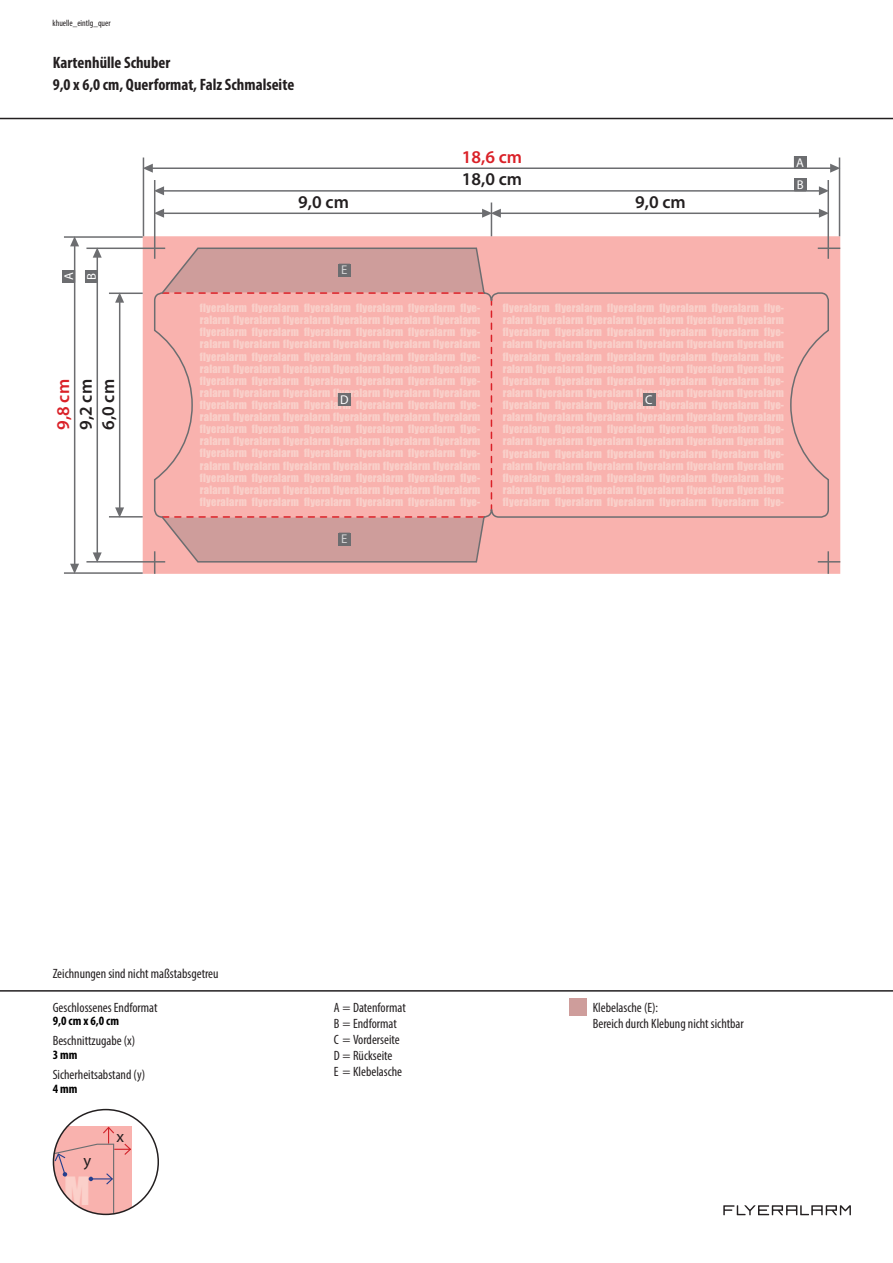
<style>
.page{position:relative;width:893px;height:1263px;background:#fff}
.page>*{position:absolute;margin:0;border:0;box-sizing:border-box;transform-origin:0 0}
.t1{font:36px "Impact";color:#fbd0ca}
.t2{font:600 18px/22.4px "Myriad Pro";color:#231f20}
.t3{font:600 18px "Myriad Pro";color:#da2128}
.t4{font:700 condensed 16.5px "Myriad Pro";color:#231f20}
.t5{font:16.5px "Myriad Pro";color:#231f20}
.t6{font:condensed 13.5px/16.2px "Myriad Pro";color:#231f20}
.t7{font:700 condensed 12.75px "Myriad Pro";color:#000}
.t8{font:12.75px "Myriad Pro";color:#fff}
.t9{font:10.5px/12.1px "Impact";letter-spacing:.02em;color:#fad0ca;text-align:justify}
.t10{font:condensed 9px "Myriad Pro";color:#231f20}
</style>
<div class="page">
<hr style="left:0;top:118px;width:893px;height:1px;background:#231f20">
<hr style="left:0;top:990px;width:893px;height:1px;background:#231f20">
<svg style="left:723px;top:1205px;width:128px;height:10px"></svg>
<svg style="left:53px;top:1126px;width:79px;height:88px;background:#eeb2b0"></svg>
<div style="left:53px;top:1109px;width:106px;height:106px;border:2px solid #231f20;border-radius:50%"></div>
<div style="left:570px;top:998px;width:17px;height:17px;background:#ce9d9b"></div>
<div style="left:143px;top:236px;width:697px;height:338px;background:#f9b2ae"></div>
<hr style="left:143px;top:158px;width:1px;height:78px;background:#6c6d70">
<hr style="left:64px;top:236px;width:79px;height:2px;background:#6c6d70">
<hr style="left:154px;top:180px;width:1px;height:79px;background:#6c6d70">
<hr style="left:64px;top:572px;width:79px;height:2px;background:#6c6d70">
<hr style="left:86px;top:561px;width:79px;height:2px;background:#6c6d70">
<hr style="left:109px;top:516px;width:34px;height:2px;background:#6c6d70">
<hr style="left:109px;top:293px;width:34px;height:1px;background:#6c6d70">
<hr style="left:491px;top:203px;width:1px;height:33px;background:#6c6d70">
<hr style="left:86px;top:248px;width:79px;height:1px;background:#6c6d70">
<hr style="left:818px;top:561px;width:22px;height:2px;background:#6c6d70">
<hr style="left:827px;top:180px;width:2px;height:79px;background:#6c6d70">
<hr style="left:827px;top:551px;width:2px;height:23px;background:#6c6d70">
<hr style="left:839px;top:158px;width:1px;height:78px;background:#6c6d70">
<div style="left:794px;top:156px;width:12px;height:13px;background:#6c6d70"></div>
<div style="left:62px;top:270px;width:13px;height:13px;background:#6c6d70"></div>
<div style="left:794px;top:179px;width:12px;height:12px;background:#6c6d70"></div>
<div style="left:85px;top:270px;width:13px;height:13px;background:#6c6d70"></div>
<svg style="left:153px;top:247px;width:677px;height:316px"></svg>
<hr style="left:163px;top:190px;width:657px;height:2px;background:#6c6d70">
<svg style="left:155px;top:186px;width:9px;height:9px"></svg>
<svg style="left:819px;top:186px;width:9px;height:9px"></svg>
<hr style="left:500px;top:213px;width:320px;height:1px;background:#6c6d70">
<svg style="left:819px;top:209px;width:9px;height:9px"></svg>
<hr style="left:163px;top:213px;width:320px;height:1px;background:#6c6d70">
<svg style="left:155px;top:209px;width:9px;height:9px"></svg>
<svg style="left:482px;top:209px;width:19px;height:9px"></svg>
<hr style="left:97px;top:257px;width:1px;height:297px;background:#6c6d70">
<svg style="left:93px;top:552px;width:9px;height:11px"></svg>
<svg style="left:93px;top:249px;width:9px;height:9px"></svg>
<hr style="left:119px;top:302px;width:1px;height:207px;background:#6c6d70">
<svg style="left:115px;top:507px;width:9px;height:11px"></svg>
<svg style="left:115px;top:294px;width:9px;height:9px"></svg>
<hr style="left:152px;top:167px;width:679px;height:2px;background:#6c6d70">
<svg style="left:144px;top:164px;width:9px;height:9px"></svg>
<svg style="left:830px;top:164px;width:9px;height:9px"></svg>
<hr style="left:74px;top:245px;width:1px;height:320px;background:#6c6d70">
<svg style="left:70px;top:564px;width:9px;height:10px"></svg>
<svg style="left:70px;top:236px;width:9px;height:10px"></svg>
<p class="t10" style="left:52px;top:17px;width:60px">khuelle_eintlg_quer</p>
<h3 class="t4" style="left:53px;top:52px;width:119px">Kartenhülle Schuber</h3>
<h3 class="t4" style="left:53px;top:74px;width:243px">9,0 x 6,0 cm, Querformat, Falz Schmalseite</h3>
<p class="t8" style="left:61px;top:280px;width:9px;rotate:-90deg">A</p>
<p class="t8" style="left:84px;top:280px;width:8px;rotate:-90deg">B</p>
<h2 class="t3" style="left:52px;top:430px;width:52px;rotate:-90deg">9,8 cm</h2>
<h2 class="t2" style="left:74px;top:430px;width:52px;rotate:-90deg">9,2 cm<br>6,0 cm</h2>
<h2 class="t3" style="left:462px;top:145px;width:62px">18,6 cm</h2>
<h2 class="t2" style="left:462px;top:168px;width:62px">18,0 cm</h2>
<h2 class="t2" style="left:298px;top:190px;width:52px">9,0 cm</h2>
<h2 class="t2" style="left:635px;top:190px;width:52px">9,0 cm</h2>
<p class="t8" style="left:796px;top:155px;width:9px">A</p>
<p class="t8" style="left:797px;top:177px;width:8px">B</p>
<p class="t8" style="left:341px;top:262px;width:8px">E</p>
<p class="t9" style="left:200px;top:302px;width:282px">flyeralarm flyeralarm flyeralarm flyeralarm flyeralarm flye&shy;ralarm flyeralarm flyeralarm flyeralarm flyeralarm flyeralarm flyeralarm flyeralarm flyeralarm flyeralarm flyeralarm flye&shy;ralarm flyeralarm flyeralarm flyeralarm flyeralarm flyeralarm flyeralarm flyeralarm flyeralarm flyeralarm flyeralarm flye&shy;ralarm flyeralarm flyeralarm flyeralarm flyeralarm flyeralarm flyeralarm flyeralarm flyeralarm flyeralarm flyeralarm flye&shy;ralarm flyeralarm flyeralarm flyeralarm flyeralarm flyeralarm flyeralarm flyeralarm flyeralarm flyeralarm flyeralarm flye&shy;ralarm flyeralarm flyeralarm flyeralarm flyeralarm flyeralarm flyeralarm flyeralarm flyeralarm flyeralarm flyeralarm flye&shy;ralarm flyeralarm flyeralarm flyeralarm flyeralarm flyeralarm flyeralarm flyeralarm flyeralarm flyeralarm flyeralarm flye&shy;ralarm flyeralarm flyeralarm flyeralarm flyeralarm flyeralarm flyeralarm flyeralarm flyeralarm flyeralarm flyeralarm flye&shy;ralarm flyeralarm flyeralarm flyeralarm flyeralarm flyeralarm flyeralarm flyeralarm flyeralarm flyeralarm flyeralarm flye-</p>
<p class="t9" style="left:503px;top:302px;width:283px">flyeralarm flyeralarm flyeralarm flyeralarm flyeralarm flye&shy;ralarm flyeralarm flyeralarm flyeralarm flyeralarm flyeralarm flyeralarm flyeralarm flyeralarm flyeralarm flyeralarm flye&shy;ralarm flyeralarm flyeralarm flyeralarm flyeralarm flyeralarm flyeralarm flyeralarm flyeralarm flyeralarm flyeralarm flye&shy;ralarm flyeralarm flyeralarm flyeralarm flyeralarm flyeralarm flyeralarm flyeralarm flyeralarm flyeralarm flyeralarm flye&shy;ralarm flyeralarm flyeralarm flyeralarm flyeralarm flyeralarm flyeralarm flyeralarm flyeralarm flyeralarm flyeralarm flye&shy;ralarm flyeralarm flyeralarm flyeralarm flyeralarm flyeralarm flyeralarm flyeralarm flyeralarm flyeralarm flyeralarm flye&shy;ralarm flyeralarm flyeralarm flyeralarm flyeralarm flyeralarm flyeralarm flyeralarm flyeralarm flyeralarm flyeralarm flye&shy;ralarm flyeralarm flyeralarm flyeralarm flyeralarm flyeralarm flyeralarm flyeralarm flyeralarm flyeralarm flyeralarm flye&shy;ralarm flyeralarm flyeralarm flyeralarm flyeralarm flyeralarm flyeralarm flyeralarm flyeralarm flyeralarm flyeralarm flye-</p>
<p class="t8" style="left:340px;top:392px;width:10px">D</p>
<p class="t8" style="left:645px;top:392px;width:9px">C</p>
<p class="t8" style="left:341px;top:531px;width:8px">E</p>
<p class="t6" style="left:53px;top:965px;width:167px">Zeichnungen sind nicht maßstabsgetreu</p>
<p class="t6" style="left:53px;top:999px;width:106px">Geschlossenes Endformat</p>
<p class="t7" style="left:53px;top:1013px;width:68px">9,0 cm x 6,0 cm</p>
<p class="t6" style="left:53px;top:1032px;width:84px">Beschnittzugabe (x)</p>
<p class="t7" style="left:53px;top:1047px;width:26px">3 mm</p>
<p class="t6" style="left:53px;top:1066px;width:94px">Sicherheitsabstand (y)</p>
<p class="t7" style="left:53px;top:1081px;width:26px">4 mm</p>
<h3 class="t5" style="left:84px;top:1150px;width:9px">y</h3>
<h1 class="t1" style="left:64px;top:1163px;width:27px">M</h1>
<h3 class="t5" style="left:116px;top:1127px;width:9px">x</h3>
<p class="t6" style="left:334px;top:999px;width:73px">A = Datenformat<br>B = Endformat<br>C = Vorderseite<br>D = Rückseite<br>E = Klebelasche</p>
<p class="t6" style="left:593px;top:999px;width:153px">Klebelasche (E):<br>Bereich durch Klebung nicht sichtbar</p>
</div>
